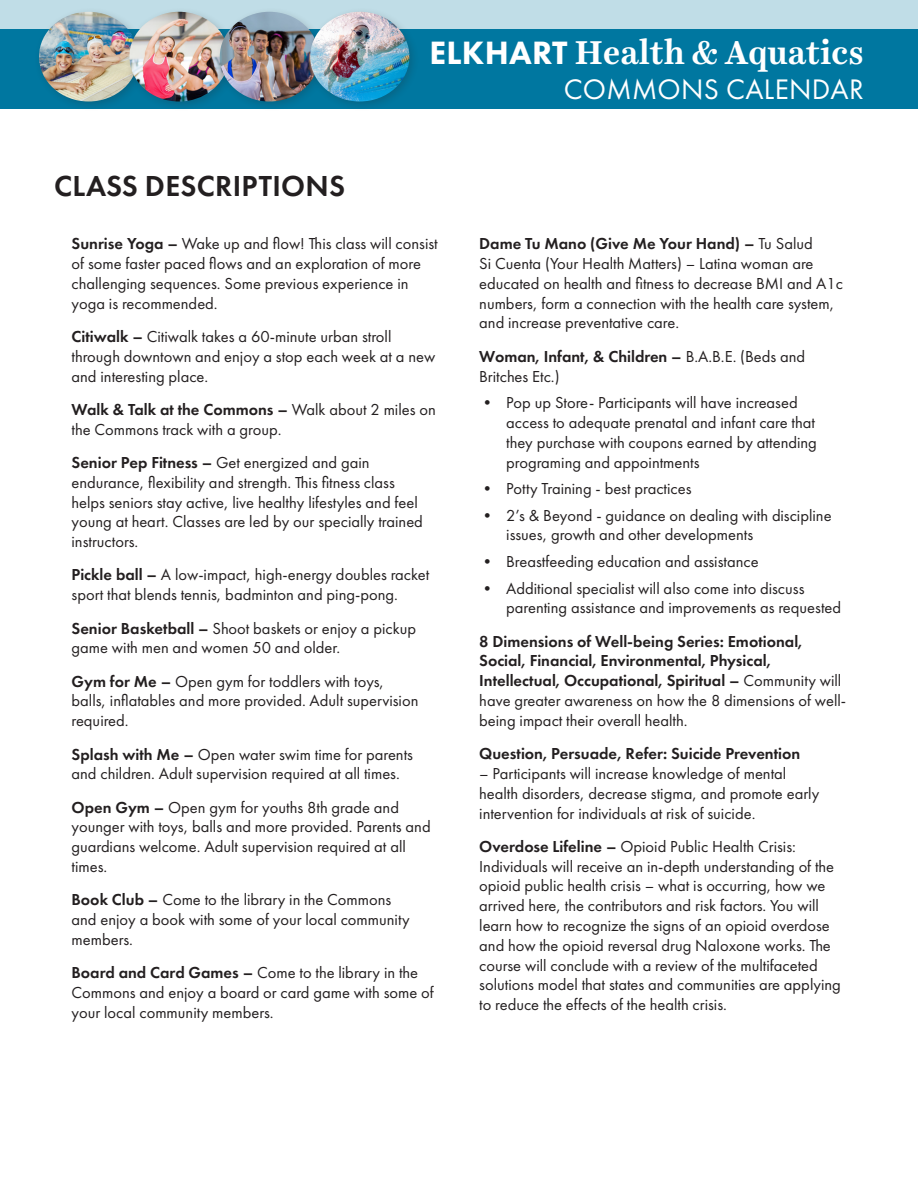
<style>
.page{position:relative;width:918px;height:1188px;background:#fff}
.page>*{position:absolute;margin:0;border:0;box-sizing:border-box;transform-origin:0 0}
.t1{font:700 33.6px "Harriet Text";color:#fff}
.t2{font:600 30px "Futura PT";letter-spacing:.01em;color:#231f20}
.t3{font:29.25px "Futura PT";letter-spacing:.01em;color:#fff}
.t4{font:16.5px/19.8px "Futura PT";color:#231f20}
.t5{font:600 16.5px/19.8px "Futura PT";color:#231f20}
.s1{font-family:"Futura PT";font-weight:800}
.s2{font-weight:600}
.s3{font-weight:400}
</style>
<div class="page">
<div style="left:0;top:0;width:918px;height:33px;background:#c0dde7"></div>
<div style="left:0;top:29px;width:918px;height:80px;background:#0077a0"></div>
<div style="left:34px;top:7px;width:114px;height:105px;background:#231f20;opacity:.2"></div>
<img style="left:39px;top:12px;width:85px;height:90px">
<div style="left:124px;top:7px;width:114px;height:105px;background:#231f20;opacity:.2"></div>
<img style="left:129px;top:12px;width:86px;height:90px">
<div style="left:215px;top:7px;width:114px;height:105px;background:#231f20;opacity:.2"></div>
<img style="left:220px;top:12px;width:85px;height:90px">
<div style="left:305px;top:7px;width:114px;height:105px;background:#231f20;opacity:.2"></div>
<img style="left:310px;top:12px;width:99px;height:90px">
<p class="t2" style="left:54px;top:167px;width:293px">CLASS DESCRIPTIONS</p>
<p class="t1" style="left:429px;top:29px;width:436px"><span class="s1">ELKHART</span> Health &amp; Aquatics</p>
<p class="t3" style="left:564px;top:72px;width:302px">COMMONS CALENDAR</p>
<p class="t4" style="left:72px;top:234px;width:368px"><span class="s2">Sunrise Yoga –</span> Wake up and flow! This class will consist of some faster paced flows and an exploration of more challenging sequences. Some previous experience in yoga is recommended.</p>
<p class="t4" style="left:72px;top:327px;width:365px"><span class="s2">Citiwalk –</span> Citiwalk takes a 60-minute urban stroll through downtown and enjoy a stop each week at a new and interesting place.</p>
<p class="t4" style="left:72px;top:399px;width:366px"><span class="s2">Walk &amp; Talk at the Commons –</span> Walk about 2 miles on the Commons track with a group.</p>
<p class="t4" style="left:72px;top:453px;width:353px"><span class="s2">Senior Pep Fitness –</span> Get energized and gain endurance, flexibility and strength. This fitness class helps seniors stay active, live healthy lifestyles and feel young at heart. Classes are led by our specially trained instructors.</p>
<p class="t4" style="left:72px;top:565px;width:359px"><span class="s2">Pickle ball –</span> A low-impact, high-energy doubles racket sport that blends tennis, badminton and ping-pong.</p>
<p class="t4" style="left:72px;top:618px;width:346px"><span class="s2">Senior Basketball –</span> Shoot baskets or enjoy a pickup game with men and women 50 and older.</p>
<p class="t4" style="left:72px;top:671px;width:348px"><span class="s2">Gym for Me –</span> Open gym for toddlers with toys, balls, inflatables and more provided. Adult supervision required.</p>
<p class="t4" style="left:72px;top:744px;width:343px"><span class="s2">Splash with Me –</span> Open water swim time for parents and children. Adult supervision required at all times.</p>
<p class="t4" style="left:72px;top:797px;width:361px"><span class="s2">Open Gym –</span> Open gym for youths 8th grade and younger with toys, balls and more provided. Parents and guardians welcome. Adult supervision required at all times.</p>
<p class="t4" style="left:72px;top:890px;width:340px"><span class="s2">Book Club –</span> Come to the library in the Commons and enjoy a book with some of your local community members.</p>
<p class="t4" style="left:72px;top:963px;width:364px"><span class="s2">Board and Card Games –</span> Come to the library in the<br>Commons and enjoy a board or card game with some of your local community members.</p>
<p class="t4" style="left:479px;top:234px;width:365px"><span class="s2">Dame Tu Mano (Give Me Your Hand) –</span> Tu Salud<br>Si Cuenta (Your Health Matters) – Latina woman are educated on health and fitness to decrease BMI and A1c numbers, form a connection with the health care system, and increase preventative care.</p>
<p class="t4" style="left:479px;top:346px;width:328px"><span class="s2">Woman, Infant, &amp; Children –</span> B.A.B.E. (Beds and<br>Britches Etc.)</p>
<p class="t4" style="left:506px;top:393px;width:312px;text-indent:-27px">• Pop up Store- Participants will have increased access to adequate prenatal and infant care that they purchase with coupons earned by attending programing and appointments</p>
<p class="t4" style="left:479px;top:479px;width:214px">• Potty Training - best practices</p>
<p class="t4" style="left:506px;top:505px;width:327px;text-indent:-27px">• 2’s &amp; Beyond - guidance on dealing with discipline issues, growth and other developments</p>
<p class="t4" style="left:479px;top:552px;width:281px">• Breastfeeding education and assistance</p>
<p class="t4" style="left:506px;top:578px;width:336px;text-indent:-27px">• Additional specialist will also come into discuss parenting assistance and improvements as requested</p>
<p class="t5" style="left:479px;top:631px;width:369px">8 Dimensions of Well-being Series: Emotional, Social, Financial, Environmental, Physical, Intellectual, Occupational, Spiritual – <span class="s3">Community will have greater awareness on how the 8 dimensions of well&shy;being impact their overall health.</span></p>
<p class="t5" style="left:479px;top:744px;width:323px">Question, Persuade, Refer: Suicide Prevention</p>
<p class="t4" style="left:479px;top:763px;width:342px">– Participants will increase knowledge of mental health disorders, decrease stigma, and promote early intervention for individuals at risk of suicide.</p>
<p class="t4" style="left:479px;top:836px;width:363px"><span class="s2">Overdose Lifeline –</span> Opioid Public Health Crisis:<br>Individuals will receive an in-depth understanding of the opioid public health crisis – what is occurring, how we arrived here, the contributors and risk factors. You will learn how to recognize the signs of an opioid overdose and how the opioid reversal drug Naloxone works. The course will conclude with a review of the multifaceted solutions model that states and communities are applying to reduce the effects of the health crisis.</p>
</div>
